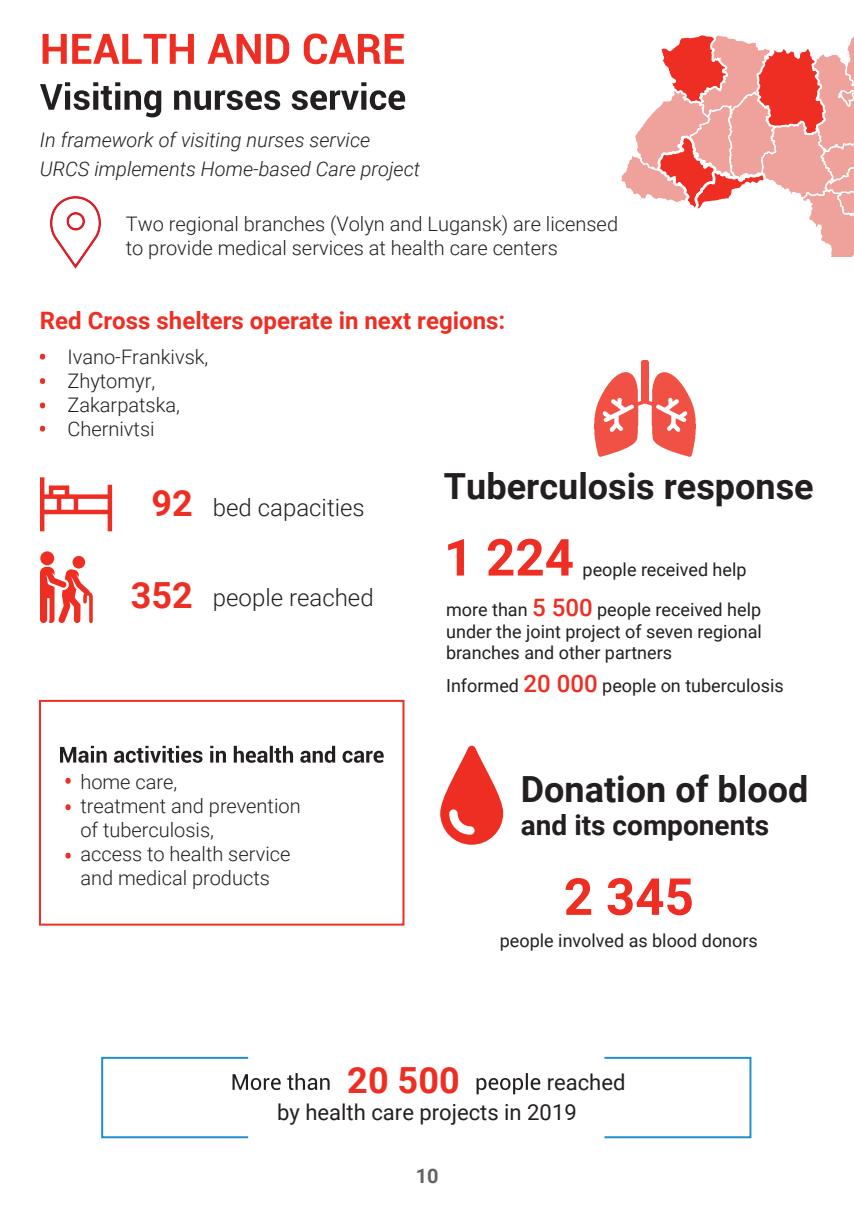
<style>
.page{position:relative;width:854px;height:1214px;background:#fff}
.page>*{position:absolute;margin:0;border:0;box-sizing:border-box;transform-origin:0 0}
.t1{font:700 51px "Roboto";color:#ee2e22}
.t2{font:700 36px "Roboto";color:#231f20}
.t3{font:700 36px "Roboto";color:#ee2e22}
.t4{font:700 28px "Roboto";color:#231f20}
.t5{font:700 24px "Roboto";color:#ee2e22}
.t6{font:300 24px "Roboto";color:#231f20}
.t7{font:22px "Roboto";color:#231f20}
.t8{font:300 20px/24px "Roboto";color:#231f20}
.t9{font:italic 300 20px/28.8px "Roboto";color:#231f20}
.t10{font:700 20px "Roboto";color:#636366}
.t11{font:18px/21.6px "Roboto";color:#231f20;text-align:justify}
.s1{font-weight:700;font-size:36px;color:#ee2e22}
.s2{font-weight:500;font-size:24px;color:#ee2e22}
</style>
<div class="page">
<div style="left:39px;top:699px;width:365px;height:226px;border:2px solid #ee2e22"></div>
<img style="left:50px;top:197px;width:51px;height:71px">
<svg style="left:43px;top:33px;width:361px;height:31px"></svg>
<svg style="left:40px;top:82px;width:365px;height:35px"></svg>
<svg style="left:232px;top:1073px;width:97px;height:16px"></svg>
<svg style="left:476px;top:1073px;width:64px;height:21px"></svg>
<div style="left:101px;top:1056px;width:148px;height:82px;border:2px solid #248ecd"></div>
<div style="left:603px;top:1056px;width:148px;height:82px;border:2px solid #248ecd"></div>
<img style="left:594px;top:360px;width:100px;height:97px">
<svg style="left:440px;top:745px;width:63px;height:99px"></svg>
<svg style="left:40px;top:477px;width:72px;height:54px"></svg>
<svg style="left:40px;top:551px;width:14px;height:14px"></svg>
<svg style="left:40px;top:555px;width:53px;height:68px"></svg>
<svg style="left:60px;top:745px;width:323px;height:17px"></svg>
<svg style="left:65px;top:777px;width:6px;height:6px"></svg>
<svg style="left:65px;top:804px;width:6px;height:6px"></svg>
<svg style="left:65px;top:852px;width:6px;height:6px"></svg>
<svg style="left:40px;top:353px;width:5px;height:6px"></svg>
<svg style="left:40px;top:378px;width:5px;height:6px"></svg>
<svg style="left:40px;top:402px;width:5px;height:6px"></svg>
<svg style="left:40px;top:425px;width:5px;height:6px"></svg>
<svg style="left:621px;top:35px;width:232px;height:222px"></svg>
<p class="t9" style="left:40px;top:125px;width:381px">In framework of visiting nurses service<br>URCS implements Home-based Care project</p>
<p class="t8" style="left:126px;top:211px;width:493px">Two regional branches (Volyn and Lugansk) are licensed to provide medical services at health care centers</p>
<p class="t5" style="left:40px;top:303px;width:466px">Red Cross shelters operate in next regions:</p>
<p class="t8" style="left:67px;top:344px;width:142px">Ivano-Frankivsk,<br>Zhytomyr,<br>Zakarpatska,<br>Chernivtsi</p>
<h2 class="t3" style="left:151px;top:477px;width:43px">92</h2>
<p class="t6" style="left:213px;top:490px;width:153px">bed capacities</p>
<p class="t6" style="left:131px;top:580px;width:244px"><span class="s1">352</span> people reached</p>
<p class="t8" style="left:80px;top:769px;width:222px">home care,<br>treatment and prevention of tuberculosis,<br>access to health service and medical products</p>
<h2 class="t2" style="left:444px;top:460px;width:371px">Tuberculosis response</h2>
<h1 class="t1" style="left:444px;top:521px;width:131px">1 224</h1>
<p class="t11" style="left:582px;top:557px;width:165px">people received help</p>
<p class="t11" style="left:446px;top:598px;width:317px">more than <span class="s2">5 500</span> people received help under the joint project of seven regional branches and other partners</p>
<p class="t11" style="left:446px;top:674px;width:339px">Informed <span class="s2">20 000</span> people on tuberculosis</p>
<h2 class="t2" style="left:520px;top:763px;width:289px">Donation of blood</h2>
<h3 class="t4" style="left:520px;top:805px;width:250px">and its components</h3>
<h1 class="t1" style="left:563px;top:860px;width:131px">2 345</h1>
<p class="t11" style="left:499px;top:929px;width:259px">people involved as blood donors</p>
<h2 class="t3" style="left:347px;top:1054px;width:114px">20 500</h2>
<p class="t7" style="left:546px;top:1066px;width:80px">reached</p>
<p class="t7" style="left:277px;top:1096px;width:301px">by health care projects in 2019</p>
<p class="t10" style="left:415px;top:1161px;width:24px">10</p>
</div>
